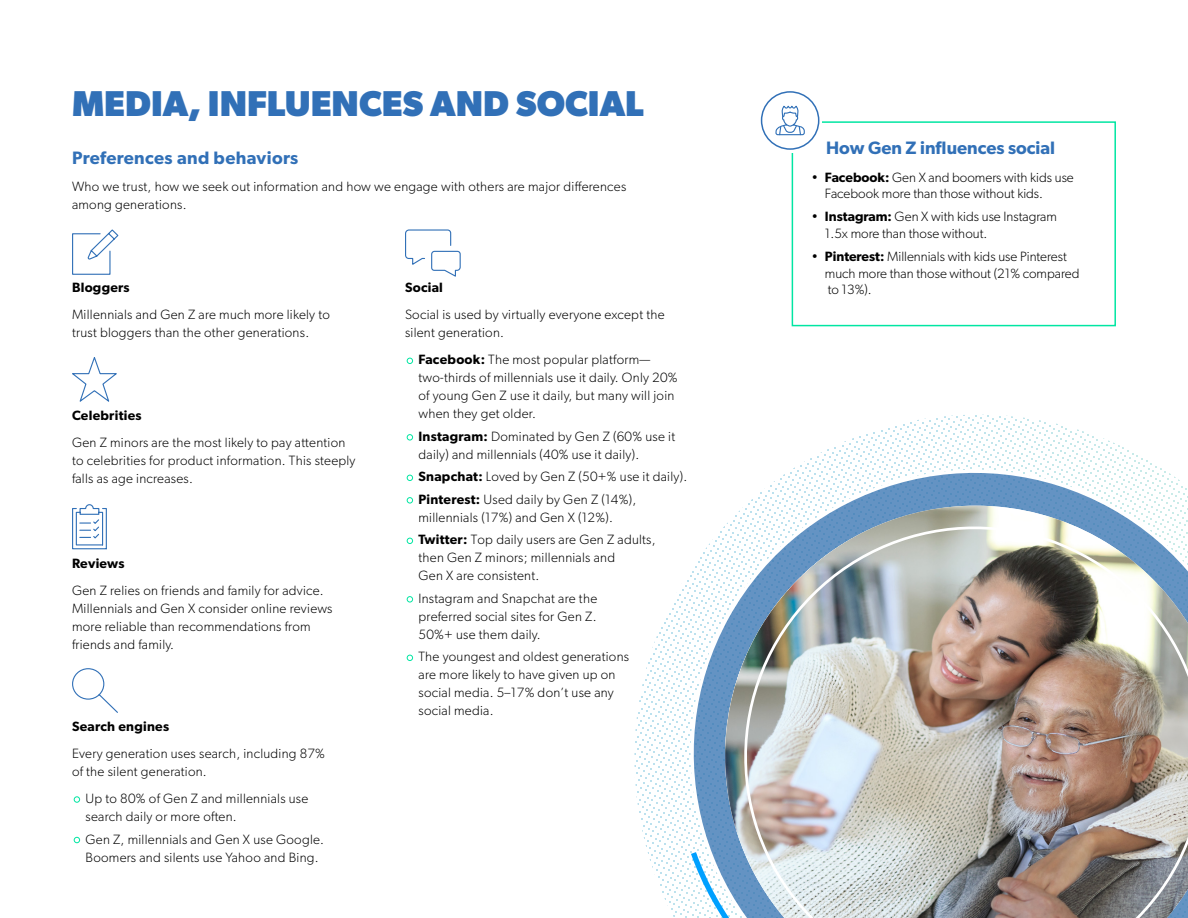
<style>
.page{position:relative;width:1188px;height:918px;background:#fff}
.page>*{position:absolute;margin:0;border:0;box-sizing:border-box;transform-origin:0 0}
.t1{font:700 36px "Gibson";color:#3170b7}
.t2{font:600 18px "Gibson";letter-spacing:.005em;color:#3170b7}
.t3{font:300 13.5px/18px "Gibson";letter-spacing:.02em;color:#000}
.t4{font:300 13.5px/16.5px "Gibson";color:#000}
.t5{font:600 13.5px "Gibson";letter-spacing:.02em;color:#000}
.s1{font-weight:600}
</style>
<div class="page">
<div style="left:74px;top:796px;width:6px;height:7px;border:1px solid #00e6a2;border-radius:50%"></div>
<svg style="left:74px;top:837px;width:6px;height:6px"></svg>
<svg style="left:407px;top:358px;width:6px;height:6px"></svg>
<svg style="left:407px;top:434px;width:6px;height:6px"></svg>
<svg style="left:407px;top:475px;width:6px;height:6px"></svg>
<svg style="left:407px;top:497px;width:6px;height:6px"></svg>
<svg style="left:407px;top:538px;width:6px;height:6px"></svg>
<svg style="left:407px;top:596px;width:6px;height:6px"></svg>
<svg style="left:407px;top:655px;width:6px;height:6px"></svg>
<svg style="left:405px;top:229px;width:52px;height:48px"></svg>
<svg style="left:72px;top:229px;width:47px;height:46px"></svg>
<svg style="left:72px;top:504px;width:35px;height:46px"></svg>
<svg style="left:72px;top:668px;width:46px;height:45px"></svg>
<svg style="left:72px;top:357px;width:45px;height:45px"></svg>
<svg style="left:652px;top:427px;width:514px;height:491px"></svg>
<svg style="left:690px;top:472px;width:498px;height:446px"></svg>
<img style="left:723px;top:502px;width:465px;height:416px">
<div style="left:792px;top:121px;width:324px;height:205px;border:2px solid #00e6a2"></div>
<div style="left:759px;top:88px;width:62px;height:65px;background:#fff"></div>
<div style="left:761px;top:91px;width:58px;height:59px;border:2px solid #3170b7;border-radius:50%"></div>
<svg style="left:775px;top:105px;width:30px;height:31px"></svg>
<h1 class="t1" style="left:72px;top:82px;width:573px">MEDIA, INFLUENCES AND SOCIAL</h1>
<h2 class="t2" style="left:72px;top:147px;width:228px">Preferences and behaviors</h2>
<p class="t3" style="left:72px;top:177px;width:556px">Who we trust, how we seek out information and how we engage with others are major differences among generations.</p>
<p class="t5" style="left:72px;top:280px;width:59px">Bloggers</p>
<p class="t3" style="left:72px;top:306px;width:259px">Millennials and Gen Z are much more likely to trust bloggers than the other generations.</p>
<p class="t5" style="left:72px;top:407px;width:71px">Celebrities</p>
<p class="t3" style="left:72px;top:433px;width:285px">Gen Z minors are the most likely to pay attention to celebrities for product information. This steeply falls as age increases.</p>
<p class="t5" style="left:72px;top:555px;width:54px">Reviews</p>
<p class="t3" style="left:72px;top:581px;width:262px">Gen Z relies on friends and family for advice.<br>Millennials and Gen X consider online reviews more reliable than recommendations from friends and family.</p>
<p class="t5" style="left:72px;top:718px;width:99px">Search engines</p>
<p class="t3" style="left:72px;top:744px;width:254px">Every generation uses search, including 87% of the silent generation.</p>
<p class="t3" style="left:85px;top:789px;width:224px">Up to 80% of Gen Z and millennials use search daily or more often.</p>
<p class="t3" style="left:85px;top:830px;width:240px">Gen Z, millennials and Gen X use Google.<br>Boomers and silents use Yahoo and Bing.</p>
<p class="t5" style="left:405px;top:280px;width:39px">Social</p>
<p class="t3" style="left:405px;top:306px;width:261px">Social is used by virtually everyone except the silent generation.</p>
<p class="t3" style="left:418px;top:351px;width:261px"><span class="s1">Facebook:</span> The most popular platform— two-thirds of millennials use it daily. Only 20% of young Gen Z use it daily, but many will join when they get older.</p>
<p class="t3" style="left:418px;top:427px;width:258px"><span class="s1">Instagram:</span> Dominated by Gen Z (60% use it daily) and millennials (40% use it daily).</p>
<p class="t3" style="left:418px;top:465px;width:270px;line-height:22.5px"><span class="s1">Snapchat:</span> Loved by Gen Z (50+% use it daily).<br><span class="s1">Pinterest:</span> Used daily by Gen Z (14%),</p>
<p class="t3" style="left:418px;top:506px;width:239px;line-height:22.5px">millennials (17%) and Gen X (12%).<br><span class="s1">Twitter:</span> Top daily users are Gen Z adults,</p>
<p class="t3" style="left:419px;top:549px;width:198px">then Gen Z minors; millennials and<br>Gen X are consistent.</p>
<p class="t3" style="left:418px;top:589px;width:180px;text-align:justify">Instagram and Snapchat are the preferred social sites for Gen Z.<br>50%+ use them daily.</p>
<p class="t3" style="left:418px;top:648px;width:212px">The youngest and oldest generations are more likely to have given up on social media. 5–17% don’t use any social media.</p>
<h2 class="t2" style="left:826px;top:137px;width:230px">How Gen Z influences social</h2>
<p class="t4" style="left:825px;top:169px;width:250px;text-indent:-14px">• <span class="s1">Facebook:</span> Gen X and boomers with kids use<br>Facebook more than those without kids.</p>
<p class="t4" style="left:825px;top:208px;width:233px;text-indent:-14px">• <span class="s1">Instagram:</span> Gen X with kids use Instagram<br>1.5x more than those without.</p>
<p class="t4" style="left:825px;top:248px;width:256px;text-indent:-14px">• <span class="s1">Pinterest:</span> Millennials with kids use Pinterest much more than those without (21% compared to 13%).</p>
</div>
